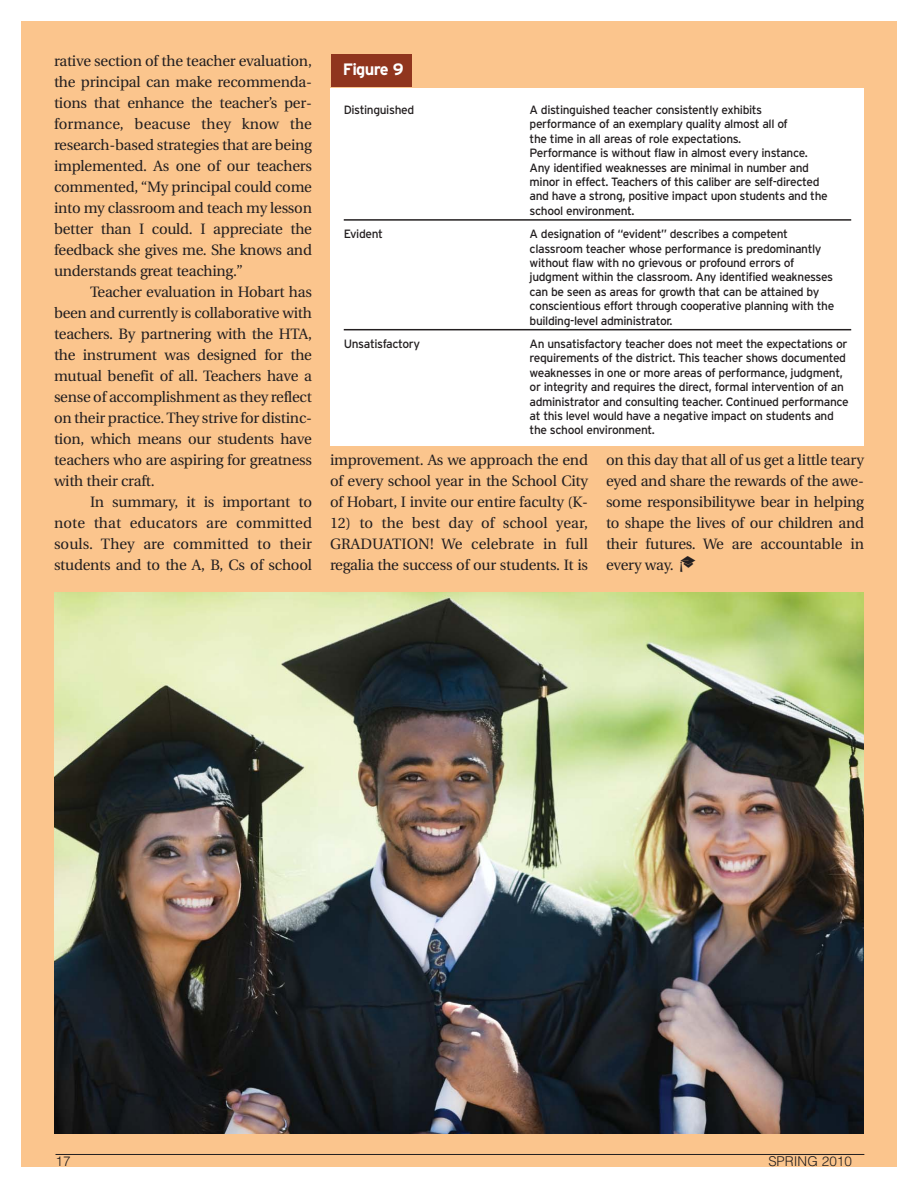
<style>
.page{position:relative;width:918px;height:1188px;background:#fff}
.page>*{position:absolute;margin:0;border:0;box-sizing:border-box;transform-origin:0 0}
.t1{font:700 16.5px "Interstate";letter-spacing:-.04em;color:#fff}
.t2{font:15px/21px "Utopia";letter-spacing:-.015em;color:#231f20;text-align:justify}
.t3{font:300 13.5px "Helvetica";color:#231f20}
.t4{font:12px/14.4px "Interstate";letter-spacing:-.035em;color:#231f20}
.s1{font-family:"Mini Pics Lil Events";font-size:16.5px}
</style>
<div class="page">
<div style="left:21px;top:21px;width:876px;height:1146px;background:#fbc58d"></div>
<hr style="left:56px;top:1154px;width:808px;height:1px;background:#231f20">
<div style="left:331px;top:88px;width:533px;height:358px;background:#fff"></div>
<div style="left:331px;top:54px;width:81px;height:33px;background:#90351e"></div>
<hr style="left:344px;top:219px;width:507px;height:2px;background:#231f20">
<hr style="left:344px;top:329px;width:507px;height:1px;background:#231f20">
<img style="left:54px;top:592px;width:810px;height:542px">
<p class="t2" style="left:54px;top:52px;width:260px">rative section of the teacher evaluation, the principal can make recommenda&shy;tions that enhance the teacher’s per&shy;formance, beacuse they know the research-based strategies that are being implemented. As one of our teachers commented, “My principal could come into my classroom and teach my lesson better than I could. I appreciate the feedback she gives me. She knows and understands great teaching.”</p>
<p class="t2" style="left:54px;top:283px;width:260px;text-indent:36px">Teacher evaluation in Hobart has been and currently is collaborative with teachers. By partnering with the HTA, the instrument was designed for the mutual benefit of all. Teachers have a sense of accomplishment as they reflect on their practice. They strive for distinc&shy;tion, which means our students have teachers who are aspiring for greatness with their craft.</p>
<p class="t2" style="left:54px;top:493px;width:260px;text-indent:36px">In summary, it is important to note that educators are committed souls. They are committed to their students and to the A, B, Cs of school</p>
<p class="t1" style="left:343px;top:63px;width:62px">Figure 9</p>
<p class="t4" style="left:344px;top:104px;width:72px">Distinguished</p>
<p class="t4" style="left:530px;top:104px;width:300px">A distinguished teacher consistently exhibits performance of an exemplary quality almost all of<br>the time in all areas of role expectations.<br>Performance is without flaw in almost every instance.<br>Any identified weaknesses are minimal in number and minor in effect. Teachers of this caliber are self-directed and have a strong, positive impact upon students and the school environment.</p>
<p class="t4" style="left:344px;top:228px;width:41px">Evident</p>
<p class="t4" style="left:530px;top:228px;width:306px">A designation of “evident” describes a competent classroom teacher whose performance is predominantly without flaw with no grievous or profound errors of judgment within the classroom. Any identified weaknesses can be seen as areas for growth that can be attained by conscientious effort through cooperative planning with the building-level administrator.</p>
<p class="t4" style="left:344px;top:338px;width:78px">Unsatisfactory</p>
<p class="t4" style="left:530px;top:338px;width:321px">An unsatisfactory teacher does not meet the expectations or requirements of the district. This teacher shows documented weaknesses in one or more areas of performance, judgment, or integrity and requires the direct, formal intervention of an administrator and consulting teacher. Continued performance at this level would have a negative impact on students and the school environment.</p>
<p class="t2" style="left:330px;top:451px;width:259px">improvement. As we approach the end of every school year in the School City of Hobart, I invite our entire faculty (K-</p>
<p class="t2" style="left:330px;top:514px;width:260px">12) to the best day of school year, GRADUATION! We celebrate in full regalia the success of our students. It is</p>
<p class="t2" style="left:606px;top:451px;width:260px">on this day that all of us get a little teary eyed and share the rewards of the awe&shy;some responsibilitywe bear in helping to shape the lives of our children and their futures. We are accountable in every way. <span class="s1">1</span></p>
<p class="t3" style="left:56px;top:1156px;width:17px">17</p>
<p class="t3" style="left:768px;top:1156px;width:85px">SPRING 2010</p>
</div>
